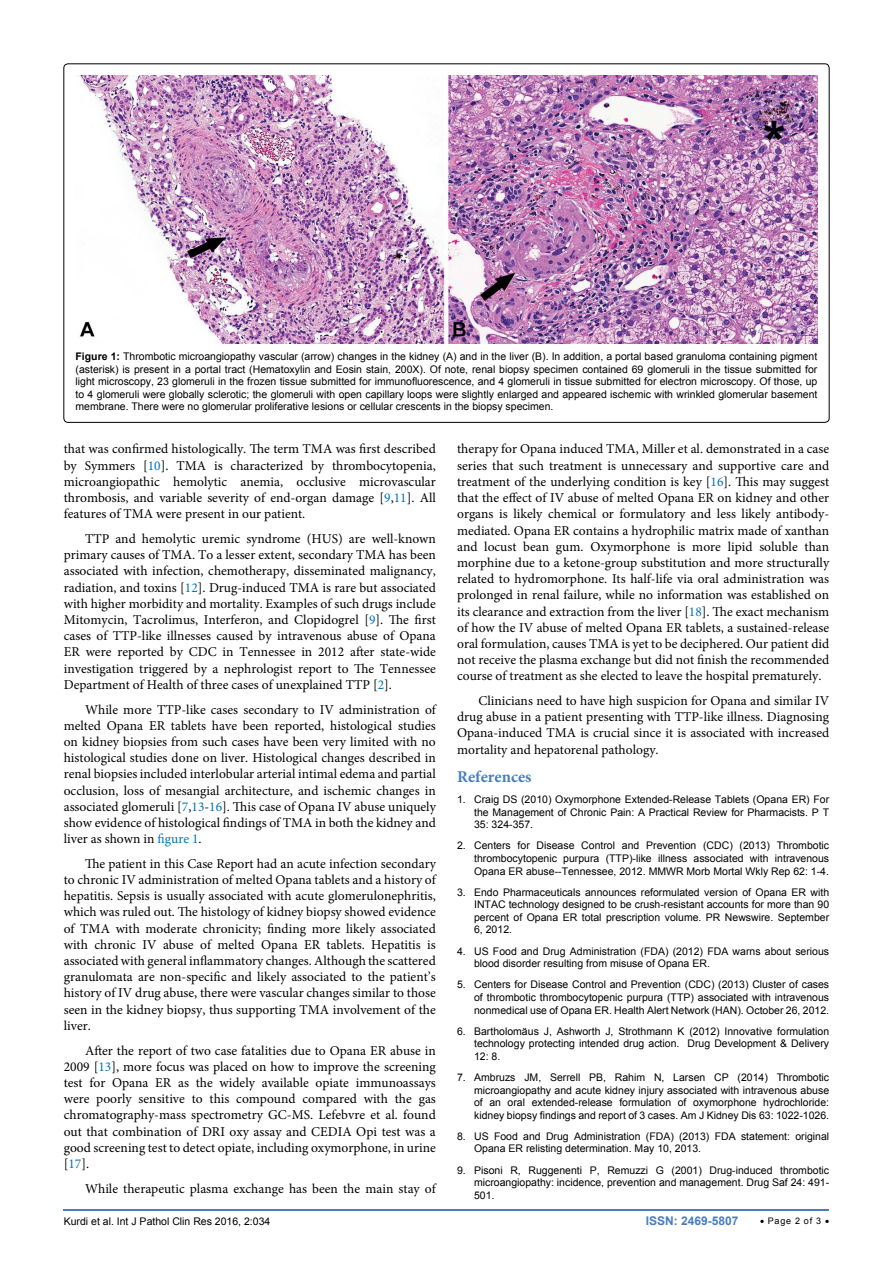
<style>
.page{position:relative;width:893px;height:1263px;background:#fff}
.page>*{position:absolute;margin:0;border:0;box-sizing:border-box;transform-origin:0 0}
.t1{font:700 16.5px "Minion Pro";color:#487ec0}
.t2{font:13.5px/16.2px "Minion Pro";color:#000;text-align:justify}
.t3{font:700 12px "Arial";color:#487ec0}
.t4{font:10.5px/12.6px "Arial";color:#000;text-align:justify}
.t5{font:9px "Arial";letter-spacing:.08em;color:#000}
.s1{font-weight:700}
.s2{color:#0072bc}
</style>
<div class="page">
<hr style="left:64px;top:1209px;width:765px;height:2px;background:#487ec0">
<img style="left:78px;top:76px;width:739px;height:268px">
<p class="t4" style="left:76px;top:350px;width:743px"><span class="s1">Figure 1:</span> Thrombotic microangiopathy vascular (arrow) changes in the kidney (A) and in the liver (B). In addition, a portal based granuloma containing pigment (asterisk) is present in a portal tract (Hematoxylin and Eosin stain, 200X). Of note, renal biopsy specimen contained 69 glomeruli in the tissue submitted for light microscopy, 23 glomeruli in the frozen tissue submitted for immunofluorescence, and 4 glomeruli in tissue submitted for electron microscopy. Of those, up to 4 glomeruli were globally sclerotic; the glomeruli with open capillary loops were slightly enlarged and appeared ischemic with wrinkled glomerular basement membrane. There were no glomerular proliferative lesions or cellular crescents in the biopsy specimen.</p>
<p class="t2" style="left:64px;top:441px;width:374px">that was confirmed histologically. The term TMA was first described by Symmers [<span class="s2">10</span>]. TMA is characterized by thrombocytopenia, microangiopathic hemolytic anemia, occlusive microvascular thrombosis, and variable severity of end-organ damage [<span class="s2">9</span>,<span class="s2">11</span>]. All features of TMA were present in our patient.</p>
<p class="t2" style="left:64px;top:531px;width:374px;text-indent:21px">TTP and hemolytic uremic syndrome (HUS) are well-known primary causes of TMA. To a lesser extent, secondary TMA has been associated with infection, chemotherapy, disseminated malignancy, radiation, and toxins [<span class="s2">12</span>]. Drug-induced TMA is rare but associated with higher morbidity and mortality. Examples of such drugs include Mitomycin, Tacrolimus, Interferon, and Clopidogrel [<span class="s2">9</span>]. The first cases of TTP-like illnesses caused by intravenous abuse of Opana ER were reported by CDC in Tennessee in 2012 after state-wide investigation triggered by a nephrologist report to The Tennessee Department of Health of three cases of unexplained TTP [<span class="s2">2</span>].</p>
<p class="t2" style="left:64px;top:701px;width:374px;text-indent:21px">While more TTP-like cases secondary to IV administration of melted Opana ER tablets have been reported, histological studies on kidney biopsies from such cases have been very limited with no histological studies done on liver. Histological changes described in renal biopsies included interlobular arterial intimal edema and partial occlusion, loss of mesangial architecture, and ischemic changes in associated glomeruli [<span class="s2">7</span>,<span class="s2">13</span>-<span class="s2">16</span>]. This case of Opana IV abuse uniquely show evidence of histological findings of TMA in both the kidney and liver as shown in <span class="s2">figure 1</span>.</p>
<p class="t2" style="left:64px;top:855px;width:374px;text-indent:21px">The patient in this Case Report had an acute infection secondary to chronic IV administration of melted Opana tablets and a history of hepatitis. Sepsis is usually associated with acute glomerulonephritis, which was ruled out. The histology of kidney biopsy showed evidence of TMA with moderate chronicity; finding more likely associated with chronic IV abuse of melted Opana ER tablets. Hepatitis is associated with general inflammatory changes. Although the scattered granulomata are non-specific and likely associated to the patient’s history of IV drug abuse, there were vascular changes similar to those seen in the kidney biopsy, thus supporting TMA involvement of the liver.</p>
<p class="t2" style="left:64px;top:1042px;width:374px;text-indent:21px">After the report of two case fatalities due to Opana ER abuse in 2009 [<span class="s2">13</span>], more focus was placed on how to improve the screening test for Opana ER as the widely available opiate immunoassays were poorly sensitive to this compound compared with the gas chromatography-mass spectrometry GC-MS. Lefebvre et al. found out that combination of DRI oxy assay and CEDIA Opi test was a good screening test to detect opiate, including oxymorphone, in urine [<span class="s2">17</span>].</p>
<p class="t2" style="left:85px;top:1180px;width:352px">While therapeutic plasma exchange has been the main stay of</p>
<p class="t2" style="left:457px;top:441px;width:374px">therapy for Opana induced TMA, Miller et al. demonstrated in a case series that such treatment is unnecessary and supportive care and treatment of the underlying condition is key [<span class="s2">16</span>]. This may suggest that the effect of IV abuse of melted Opana ER on kidney and other organs is likely chemical or formulatory and less likely antibody&shy;mediated. Opana ER contains a hydrophilic matrix made of xanthan and locust bean gum. Oxymorphone is more lipid soluble than morphine due to a ketone-group substitution and more structurally related to hydromorphone. Its half-life via oral administration was prolonged in renal failure, while no information was established on its clearance and extraction from the liver [<span class="s2">18</span>]. The exact mechanism of how the IV abuse of melted Opana ER tablets, a sustained-release oral formulation, causes TMA is yet to be deciphered. Our patient did not receive the plasma exchange but did not finish the recommended course of treatment as she elected to leave the hospital prematurely.</p>
<p class="t2" style="left:457px;top:693px;width:374px;text-indent:21px">Clinicians need to have high suspicion for Opana and similar IV drug abuse in a patient presenting with TTP-like illness. Diagnosing Opana-induced TMA is crucial since it is associated with increased mortality and hepatorenal pathology.</p>
<p class="t1" style="left:457px;top:765px;width:76px">References</p>
<p class="t4" style="left:474px;top:793px;width:357px;text-indent:-17px">1. Craig DS (2010) Oxymorphone Extended-Release Tablets (Opana ER) For the Management of Chronic Pain: A Practical Review for Pharmacists. P T 35: 324-357.</p>
<p class="t4" style="left:474px;top:839px;width:357px;text-indent:-17px">2. Centers for Disease Control and Prevention (CDC) (2013) Thrombotic thrombocytopenic purpura (TTP)-like illness associated with intravenous Opana ER abuse--Tennessee, 2012. MMWR Morb Mortal Wkly Rep 62: 1-4.</p>
<p class="t4" style="left:474px;top:886px;width:357px;text-indent:-17px">3. Endo Pharmaceuticals announces reformulated version of Opana ER with INTAC technology designed to be crush-resistant accounts for more than 90 percent of Opana ER total prescription volume. PR Newswire. September 6, 2012.</p>
<p class="t4" style="left:474px;top:944px;width:357px;text-indent:-17px">4. US Food and Drug Administration (FDA) (2012) FDA warns about serious blood disorder resulting from misuse of Opana ER.</p>
<p class="t4" style="left:474px;top:978px;width:357px;text-indent:-17px">5. Centers for Disease Control and Prevention (CDC) (2013) Cluster of cases of thrombotic thrombocytopenic purpura (TTP) associated with intravenous nonmedical use of Opana ER. Health Alert Network (HAN). October 26, 2012.</p>
<p class="t4" style="left:474px;top:1024px;width:357px;text-indent:-17px">6. Bartholomäus J, Ashworth J, Strothmann K (2012) Innovative formulation technology protecting intended drug action. Drug Development &amp; Delivery 12: 8.</p>
<p class="t4" style="left:474px;top:1071px;width:357px;text-indent:-17px">7. Ambruzs JM, Serrell PB, Rahim N, Larsen CP (2014) Thrombotic microangiopathy and acute kidney injury associated with intravenous abuse of an oral extended-release formulation of oxymorphone hydrochloride: kidney biopsy findings and report of 3 cases. Am J Kidney Dis 63: 1022-1026.</p>
<p class="t4" style="left:474px;top:1130px;width:357px;text-indent:-17px">8. US Food and Drug Administration (FDA) (2013) FDA statement: original<br>Opana ER relisting determination. May 10, 2013.</p>
<p class="t4" style="left:474px;top:1163px;width:357px;text-indent:-17px">9. Pisoni R, Ruggenenti P, Remuzzi G (2001) Drug-induced thrombotic microangiopathy: incidence, prevention and management. Drug Saf 24: 491- 501.</p>
<p class="t4" style="left:64px;top:1215px;width:208px">Kurdi et al. Int J Pathol Clin Res 2016, 2:034</p>
<p class="t3" style="left:646px;top:1212px;width:94px">ISSN: 2469-5807</p>
<p class="t5" style="left:760px;top:1214px;width:71px">• Page 2 of 3 •</p>
</div>
